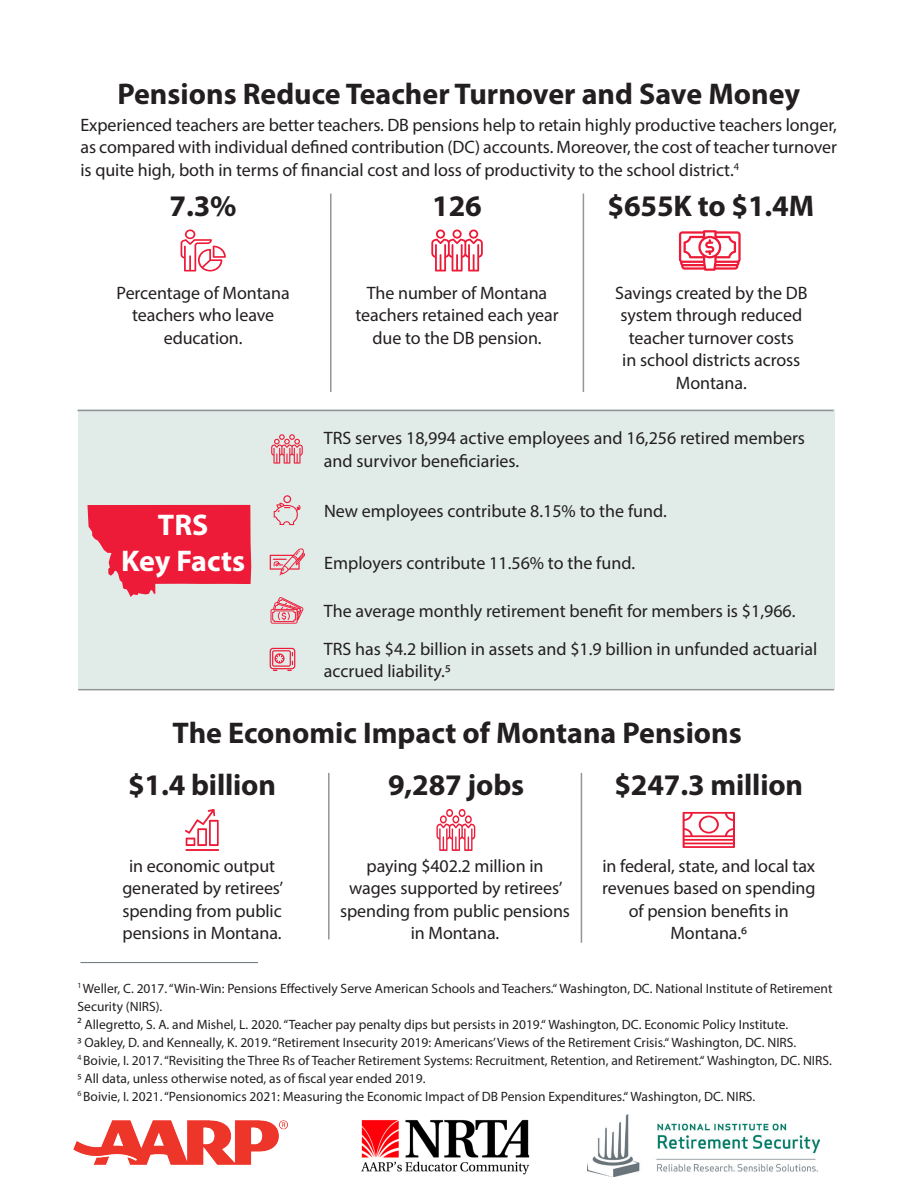
<style>
.page{position:relative;width:918px;height:1188px;background:#fff}
.page>*{position:absolute;margin:0;border:0;box-sizing:border-box;transform-origin:0 0}
.t1{font:700 30px "Myriad Pro";color:#231f20}
.t2{font:700 30px "Myriad Pro";color:#fff}
.t3{font:18px/22.5px "Myriad Pro";letter-spacing:-.005em;color:#231f20;text-align:center}
.t4{font:13.5px/18px "Myriad Pro";color:#231f20}
</style>
<div class="page">
<img style="left:361px;top:1119px;width:169px;height:56px">
<img style="left:588px;top:1115px;width:231px;height:62px">
<img style="left:74px;top:1121px;width:214px;height:44px">
<hr style="left:80px;top:962px;width:178px;height:1px;background:#687379">
<div style="left:78px;top:409px;width:756px;height:280px;background:#e1ece9"></div>
<hr style="left:78px;top:689px;width:756px;height:1px;background:#939598">
<svg style="left:270px;top:548px;width:35px;height:27px"></svg>
<svg style="left:271px;top:597px;width:33px;height:27px"></svg>
<hr style="left:78px;top:410px;width:756px;height:1px;background:#939598">
<svg style="left:271px;top:434px;width:32px;height:30px"></svg>
<svg style="left:274px;top:495px;width:27px;height:30px"></svg>
<svg style="left:270px;top:648px;width:25px;height:23px"></svg>
<hr style="left:581px;top:773px;width:1px;height:170px;background:#939598">
<hr style="left:328px;top:773px;width:2px;height:166px;background:#939598">
<svg style="left:185px;top:809px;width:34px;height:42px"></svg>
<svg style="left:436px;top:809px;width:39px;height:42px"></svg>
<svg style="left:683px;top:812px;width:52px;height:36px"></svg>
<hr style="left:330px;top:194px;width:2px;height:198px;background:#939598">
<hr style="left:583px;top:194px;width:1px;height:198px;background:#939598">
<svg style="left:181px;top:229px;width:45px;height:42px"></svg>
<svg style="left:431px;top:230px;width:52px;height:42px"></svg>
<svg style="left:679px;top:230px;width:62px;height:41px"></svg>
<svg style="left:87px;top:505px;width:164px;height:92px"></svg>
<p class="t1" style="left:117px;top:74px;width:684px">Pensions Reduce Teacher Turnover and Save Money</p>
<p class="t3" style="left:80px;top:113px;width:758px;text-align:justify">Experienced teachers are better teachers. DB pensions help to retain highly productive teachers longer, as compared with individual defined contribution (DC) accounts. Moreover, the cost of teacher turnover is quite high, both in terms of financial cost and loss of productivity to the school district.<sup>4</sup></p>
<p class="t1" style="left:170px;top:186px;width:69px">7.3%</p>
<p class="t3" style="left:117px;top:281px;width:175px">Percentage of Montana teachers who leave education.</p>
<p class="t2" style="left:158px;top:505px;width:52px">TRS</p>
<p class="t2" style="left:121px;top:541px;width:125px">Key Facts</p>
<p class="t1" style="left:432px;top:186px;width:51px">126</p>
<p class="t3" style="left:356px;top:281px;width:205px">The number of Montana teachers retained each year due to the DB pension.</p>
<p class="t1" style="left:608px;top:186px;width:208px">$655K to $1.4M</p>
<p class="t3" style="left:615px;top:281px;width:194px">Savings created by the DB system through reduced teacher turnover costs<br>in school districts across<br>Montana.</p>
<p class="t3" style="left:324px;top:427px;width:483px;text-align:left">TRS serves 18,994 active employees and 16,256 retired members and survivor beneficiaries.</p>
<p class="t3" style="left:324px;top:499px;width:344px">New employees contribute 8.15% to the fund.</p>
<p class="t3" style="left:324px;top:551px;width:312px">Employers contribute 11.56% to the fund.</p>
<p class="t3" style="left:324px;top:600px;width:473px">The average monthly retirement benefit for members is $1,966.</p>
<p class="t3" style="left:324px;top:637px;width:495px;text-align:left">TRS has $4.2 billion in assets and $1.9 billion in unfunded actuarial accrued liability.5</p>
<p class="t1" style="left:173px;top:714px;width:571px">The Economic Impact of Montana Pensions</p>
<p class="t1" style="left:128px;top:766px;width:149px">$1.4 billion</p>
<p class="t1" style="left:614px;top:766px;width:190px">$247.3 million</p>
<p class="t1" style="left:388px;top:766px;width:138px">9,287 jobs</p>
<p class="t3" style="left:122px;top:854px;width:163px">in economic output generated by retirees’ spending from public pensions in Montana.</p>
<p class="t3" style="left:340px;top:854px;width:232px">paying $402.2 million in<br>wages supported by retirees’ spending from public pensions in Montana.</p>
<p class="t3" style="left:602px;top:854px;width:215px">in federal, state, and local tax revenues based on spending of pension benefits in<br>Montana.6</p>
<p class="t4" style="left:78px;top:979px;width:757px"><sup>1</sup> Weller, C. 2017. “Win-Win: Pensions Effectively Serve American Schools and Teachers.“ Washington, DC. National Institute of Retirement<br>Security (NIRS).</p>
<p class="t4" style="left:78px;top:1015px;width:712px">2 Allegretto, S. A. and Mishel, L. 2020. “Teacher pay penalty dips but persists in 2019.“ Washington, DC. Economic Policy Institute.</p>
<p class="t4" style="left:78px;top:1033px;width:720px">3 Oakley, D. and Kenneally, K. 2019. “Retirement Insecurity 2019: Americans’ Views of the Retirement Crisis.“ Washington, DC. NIRS.</p>
<p class="t4" style="left:78px;top:1051px;width:756px"><sup>4</sup> Boivie, I. 2017. “Revisiting the Three Rs of Teacher Retirement Systems: Recruitment, Retention, and Retirement.“ Washington, DC. NIRS.</p>
<p class="t4" style="left:78px;top:1069px;width:350px">5 All data, unless otherwise noted, as of fiscal year ended 2019.</p>
<p class="t4" style="left:78px;top:1087px;width:679px"><sup>6</sup> Boivie, I. 2021. “Pensionomics 2021: Measuring the Economic Impact of DB Pension Expenditures.“ Washington, DC. NIRS.</p>
</div>
